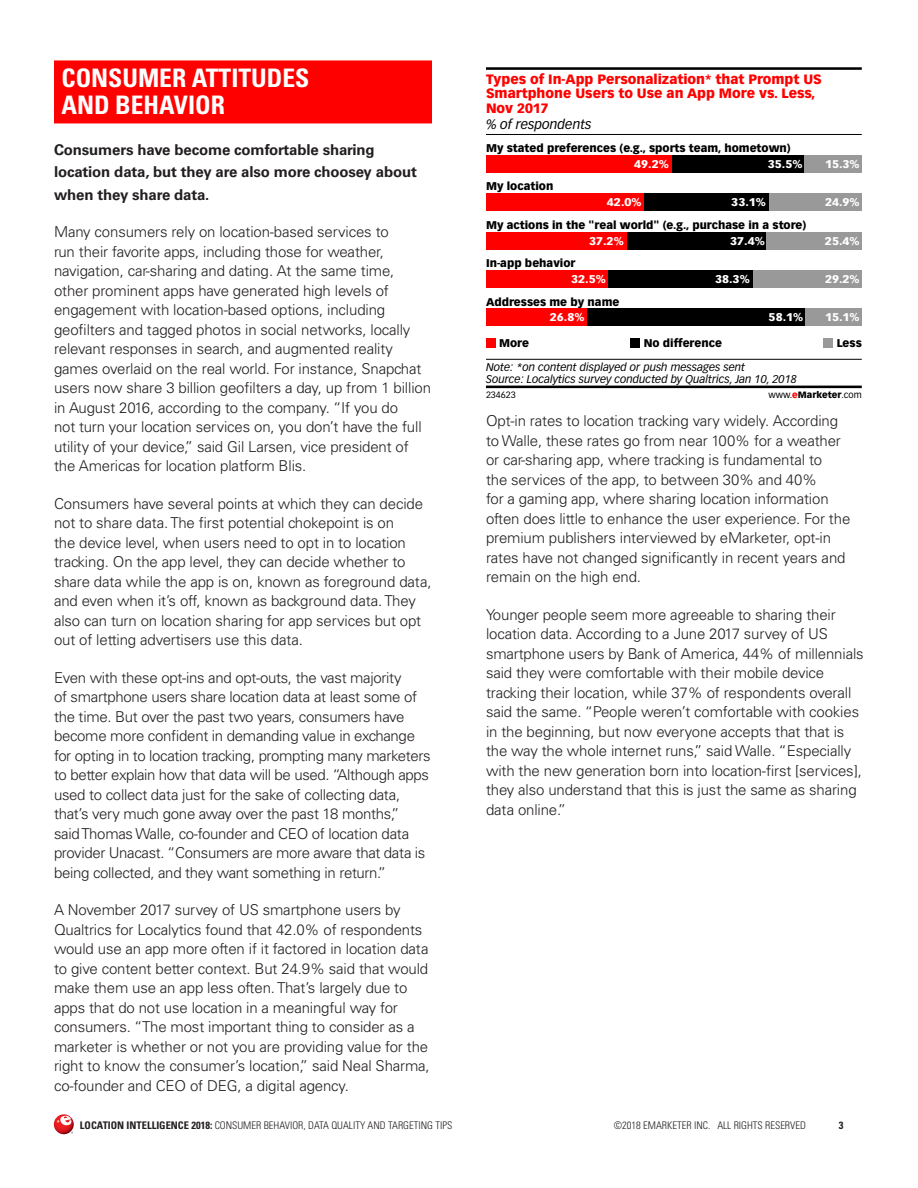
<style>
.page{position:relative;width:918px;height:1188px;background:#fff}
.page>*{position:absolute;margin:0;border:0;box-sizing:border-box;transform-origin:0 0}
.Heading_1_2-line{font:700 condensed 25.5px/27px "Univers LT Std";color:#fff}
.Normal_Text{font:300 15px/19.5px "Univers LT Std";letter-spacing:-.01em;color:#231f20}
.First_Paragraph{font:700 15px/22.5px "Univers LT Std";letter-spacing:-.01em;color:#231f20}
.t1{font:900 13.35px/14.5px "Vectora LT Std";color:#f00}
.t2{font:italic 13.35px "Vectora LT Std";color:#000}
.t3{font:900 10.95px/15.5px "Vectora LT Std";color:#000}
.t4{font:italic 10.95px/11.6px "Vectora LT Std";color:#000}
.t5{font:900 10.95px "Vectora LT Std";color:#fff;scale:1.08 1}
.t6{font:900 10.95px "Vectora LT Std";color:#fff;scale:1.07 1}
.t7{font:300 condensed 10.5px "Univers LT Std";color:#231f20}
.t8{font:700 condensed 10.5px "Univers LT Std";color:#231f20}
.t9{font:9px "Vectora LT Std";color:#000}
.s1{color:#fff}
.s2{font-weight:900;color:#f00}
.s3{font-weight:900}
.s4{font-weight:700}
</style>
<div class="page">
<svg style="left:54px;top:1114px;width:20px;height:20px"></svg>
<svg style="left:56px;top:1116px;width:15px;height:9px"></svg>
<div style="left:54px;top:60px;width:378px;height:63px;background:#f00"></div>
<hr style="left:486px;top:67px;width:376px;height:3px;background:#000">
<hr style="left:486px;top:134px;width:376px;height:1px;background:#000">
<div style="left:671px;top:155px;width:134px;height:17px;background:#000"></div>
<div style="left:486px;top:155px;width:185px;height:17px;background:#f00"></div>
<div style="left:805px;top:155px;width:57px;height:17px;background:#999"></div>
<div style="left:486px;top:193px;width:158px;height:18px;background:#f00"></div>
<div style="left:768px;top:193px;width:94px;height:18px;background:#999"></div>
<div style="left:644px;top:193px;width:124px;height:18px;background:#000"></div>
<div style="left:626px;top:232px;width:141px;height:17px;background:#000"></div>
<div style="left:486px;top:232px;width:140px;height:17px;background:#f00"></div>
<div style="left:766px;top:232px;width:96px;height:17px;background:#999"></div>
<div style="left:486px;top:270px;width:122px;height:18px;background:#f00"></div>
<div style="left:752px;top:270px;width:110px;height:18px;background:#999"></div>
<div style="left:608px;top:270px;width:144px;height:18px;background:#000"></div>
<div style="left:587px;top:308px;width:219px;height:18px;background:#000"></div>
<div style="left:486px;top:308px;width:101px;height:18px;background:#f00"></div>
<div style="left:805px;top:308px;width:57px;height:18px;background:#999"></div>
<div style="left:486px;top:338px;width:10px;height:10px;background:#f00"></div>
<div style="left:631px;top:338px;width:9px;height:10px;background:#000"></div>
<div style="left:824px;top:338px;width:9px;height:10px;background:#999"></div>
<hr style="left:486px;top:359px;width:376px;height:1px;background:#000">
<hr style="left:486px;top:386px;width:376px;height:2px;background:#000">
<p class="Heading_1_2-line" style="left:62px;top:65px;width:249px">CONSUMER ATTITUDES<br>AND BEHAVIOR</p>
<p class="First_Paragraph" style="left:54px;top:139px;width:364px">Consumers have become comfortable sharing location data, but they are also more choosey about when they share data.</p>
<p class="Normal_Text" style="left:54px;top:222px;width:379px">Many consumers rely on location-based services to<br>run their favorite apps, including those for weather, navigation, car-sharing and dating. At the same time, other prominent apps have generated high levels of engagement with location-based options, including geofilters and tagged photos in social networks, locally relevant responses in search, and augmented reality games overlaid on the real world. For instance, Snapchat users now share 3 billion geofilters a day, up from 1 billion in August 2016, according to the company. “If you do<br>not turn your location services on, you don’t have the full utility of your device,” said Gil Larsen, vice president of the Americas for location platform Blis.</p>
<p class="Normal_Text" style="left:54px;top:494px;width:379px">Consumers have several points at which they can decide not to share data. The first potential chokepoint is on<br>the device level, when users need to opt in to location tracking. On the app level, they can decide whether to share data while the app is on, known as foreground data, and even when it’s off, known as background data. They also can turn on location sharing for app services but opt out of letting advertisers use this data.</p>
<p class="Normal_Text" style="left:54px;top:668px;width:378px">Even with these opt-ins and opt-outs, the vast majority<br>of smartphone users share location data at least some of the time. But over the past two years, consumers have become more confident in demanding value in exchange for opting in to location tracking, prompting many marketers to better explain how that data will be used. “Although apps used to collect data just for the sake of collecting data, that’s very much gone away over the past 18 months,”<br>said Thomas Walle, co-founder and CEO of location data provider Unacast. “Consumers are more aware that data is being collected, and they want something in return.”</p>
<p class="Normal_Text" style="left:54px;top:900px;width:377px">A November 2017 survey of US smartphone users by Qualtrics for Localytics found that 42.0% of respondents would use an app more often if it factored in location data to give content better context. But 24.9% said that would make them use an app less often. That’s largely due to apps that do not use location in a meaningful way for consumers. “The most important thing to consider as a marketer is whether or not you are providing value for the right to know the consumer’s location,” said Neal Sharma, co-founder and CEO of DEG, a digital agency.</p>
<p class="t1" style="left:486px;top:72px;width:337px">Types of In-App Personalization* that Prompt US<br>Smartphone Users to Use an App More vs. Less,<br>Nov 2017</p>
<p class="t3" style="left:634px;top:141px;width:158px;text-indent:-148px">My stated preferences (e.g., sports team, hometown)<br><span class="s1">49.2%</span></p>
<p class="t2" style="left:486px;top:116px;width:107px">% of respondents</p>
<p class="t5" style="left:768px;top:157px;width:34px">35.5%</p>
<p class="t5" style="left:825px;top:157px;width:34px">15.3%</p>
<p class="t3" style="left:486px;top:179px;width:69px">My location</p>
<p class="t6" style="left:607px;top:195px;width:34px">42.0%</p>
<p class="t6" style="left:731px;top:195px;width:34px">33.1%</p>
<p class="t6" style="left:825px;top:195px;width:34px">24.9%</p>
<p class="t3" style="left:589px;top:217px;width:219px;line-height:15.9px;text-indent:-103px">My actions in the "real world" (e.g., purchase in a store)<br><span class="s1">37.2%</span></p>
<p class="t5" style="left:730px;top:234px;width:34px">37.4%</p>
<p class="t5" style="left:825px;top:234px;width:34px">25.4%</p>
<p class="t3" style="left:571px;top:256px;width:36px;text-indent:-85px">In-app behavior<br><span class="s1">32.5%</span></p>
<p class="t3" style="left:550px;top:294px;width:71px;text-indent:-64px">Addresses me by name<br><span class="s1">26.8%</span></p>
<p class="t6" style="left:715px;top:272px;width:34px">38.3%</p>
<p class="t6" style="left:825px;top:272px;width:34px">29.2%</p>
<p class="t5" style="left:769px;top:310px;width:34px">58.1%</p>
<p class="t5" style="left:825px;top:310px;width:34px">15.1%</p>
<p class="t3" style="left:499px;top:335px;width:31px">More</p>
<p class="t3" style="left:644px;top:335px;width:80px">No difference</p>
<p class="t3" style="left:837px;top:335px;width:27px">Less</p>
<p class="t4" style="left:486px;top:362px;width:312px">Note: *on content displayed or push messages sent<br>Source: Localytics survey conducted by Qualtrics, Jan 10, 2018</p>
<p class="t9" style="left:486px;top:390px;width:31px">234623</p>
<p class="t9" style="left:769px;top:390px;width:95px">www.<span class="s2">e</span><span class="s3">Marketer</span>.com</p>
<p class="Normal_Text" style="left:486px;top:411px;width:366px">Opt-in rates to location tracking vary widely. According to Walle, these rates go from near 100% for a weather or car-sharing app, where tracking is fundamental to<br>the services of the app, to between 30% and 40%<br>for a gaming app, where sharing location information often does little to enhance the user experience. For the premium publishers interviewed by eMarketer, opt-in rates have not changed significantly in recent years and remain on the high end.</p>
<p class="Normal_Text" style="left:486px;top:605px;width:379px">Younger people seem more agreeable to sharing their location data. According to a June 2017 survey of US smartphone users by Bank of America, 44% of millennials said they were comfortable with their mobile device tracking their location, while 37% of respondents overall said the same. “People weren’t comfortable with cookies in the beginning, but now everyone accepts that that is the way the whole internet runs,” said Walle. “Especially with the new generation born into location-first [services], they also understand that this is just the same as sharing data online.”</p>
<p class="t7" style="left:80px;top:1119px;width:374px"><span class="s4">LOCATION INTELLIGENCE 2018:</span> CONSUMER BEHAVIOR, DATA QUALITY AND TARGETING TIPS</p>
<p class="t7" style="left:614px;top:1119px;width:194px">©2018 EMARKETER INC. ALL RIGHTS RESERVED</p>
<p class="t8" style="left:839px;top:1119px;width:6px">3</p>
</div>
